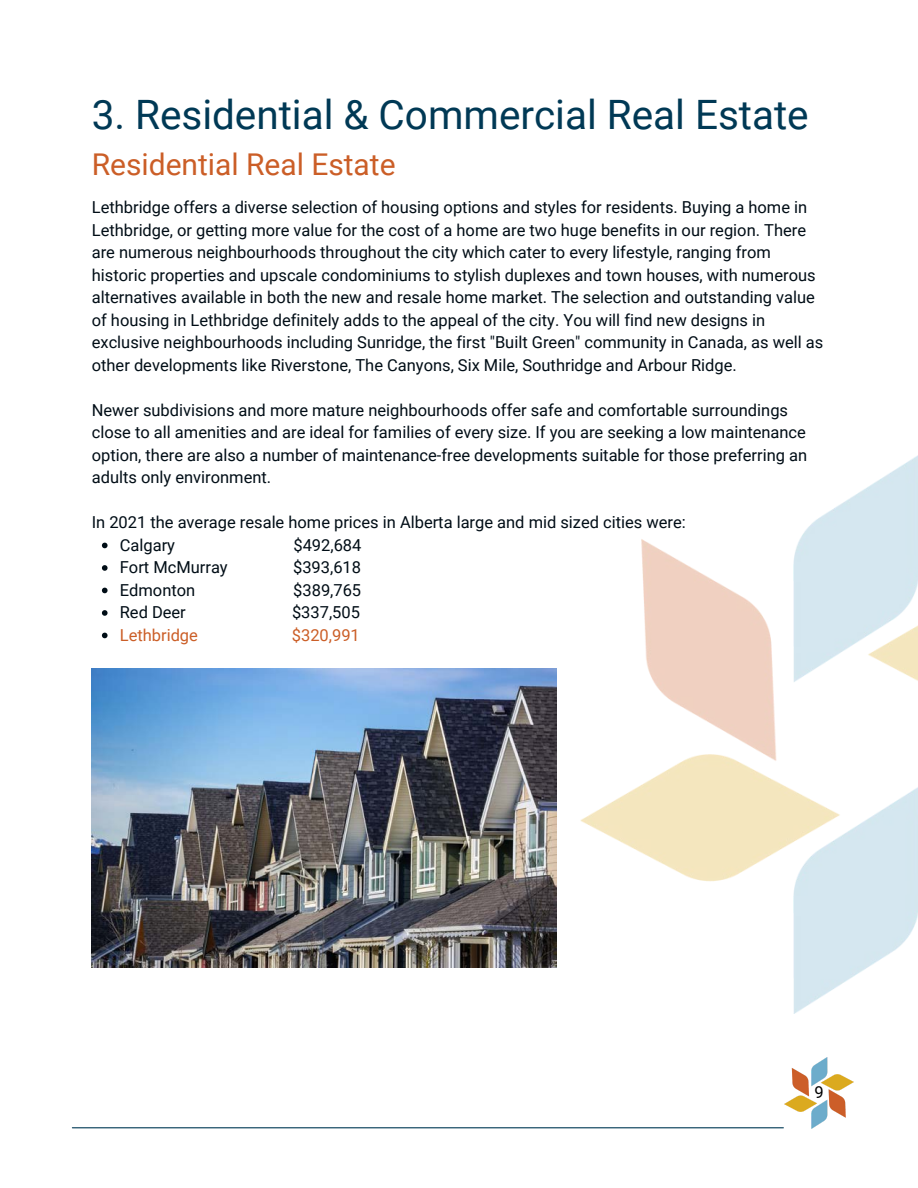
<style>
.page{position:relative;width:918px;height:1188px;background:#fff}
.page>*{position:absolute;margin:0;border:0;box-sizing:border-box;transform-origin:0 0}
.t1{font:40.5px "Roboto";color:#003955}
.t2{font:30px "Roboto";color:#cb5e27}
.t3{font:16.5px/22.5px "Roboto";color:#000d16}
.t4{font:16.5px "Roboto";color:#cb5e27}
.t5{font:16.5px "Roboto";color:#000}
</style>
<div class="page">
<hr style="left:72px;top:1127px;width:711px;height:1px;background:#003955">
<img style="left:784px;top:1057px;width:70px;height:71px">
<img style="left:92px;top:668px;width:464px;height:299px">
<svg style="left:102px;top:543px;width:6px;height:5px"></svg>
<svg style="left:102px;top:565px;width:6px;height:6px"></svg>
<svg style="left:102px;top:588px;width:6px;height:5px"></svg>
<svg style="left:102px;top:610px;width:6px;height:6px"></svg>
<svg style="left:102px;top:633px;width:6px;height:5px"></svg>
<img style="left:580px;top:455px;width:338px;height:558px">
<p class="t1" style="left:92px;top:92px;width:718px">3. Residential &amp; Commercial Real Estate</p>
<p class="t2" style="left:92px;top:147px;width:305px">Residential Real Estate</p>
<p class="t3" style="left:92px;top:196px;width:733px">Lethbridge offers a diverse selection of housing options and styles for residents. Buying a home in Lethbridge, or getting more value for the cost of a home are two huge benefits in our region. There are numerous neighbourhoods throughout the city which cater to every lifestyle, ranging from historic properties and upscale condominiums to stylish duplexes and town houses, with numerous alternatives available in both the new and resale home market. The selection and outstanding value of housing in Lethbridge definitely adds to the appeal of the city. You will find new designs in exclusive neighbourhoods including Sunridge, the first "Built Green" community in Canada, as well as other developments like Riverstone, The Canyons, Six Mile, Southridge and Arbour Ridge.</p>
<p class="t3" style="left:92px;top:399px;width:717px">Newer subdivisions and more mature neighbourhoods offer safe and comfortable surroundings close to all amenities and are ideal for families of every size. If you are seeking a low maintenance option, there are also a number of maintenance-free developments suitable for those preferring an adults only environment.</p>
<p class="t3" style="left:92px;top:511px;width:596px">In 2021 the average resale home prices in Alberta large and mid sized cities were:</p>
<p class="t3" style="left:120px;top:534px;width:57px">Calgary</p>
<p class="t3" style="left:294px;top:534px;width:69px">$492,684</p>
<p class="t3" style="left:120px;top:556px;width:109px">Fort McMurray</p>
<p class="t3" style="left:293px;top:556px;width:69px">$393,618</p>
<p class="t3" style="left:120px;top:579px;width:77px">Edmonton</p>
<p class="t3" style="left:293px;top:579px;width:69px">$389,765</p>
<p class="t3" style="left:120px;top:601px;width:68px">Red Deer</p>
<p class="t3" style="left:292px;top:601px;width:69px">$337,505</p>
<p class="t4" style="left:120px;top:625px;width:80px">Lethbridge</p>
<p class="t4" style="left:292px;top:625px;width:69px">$320,991</p>
<p class="t5" style="left:814px;top:1083px;width:11px">9</p>
</div>
